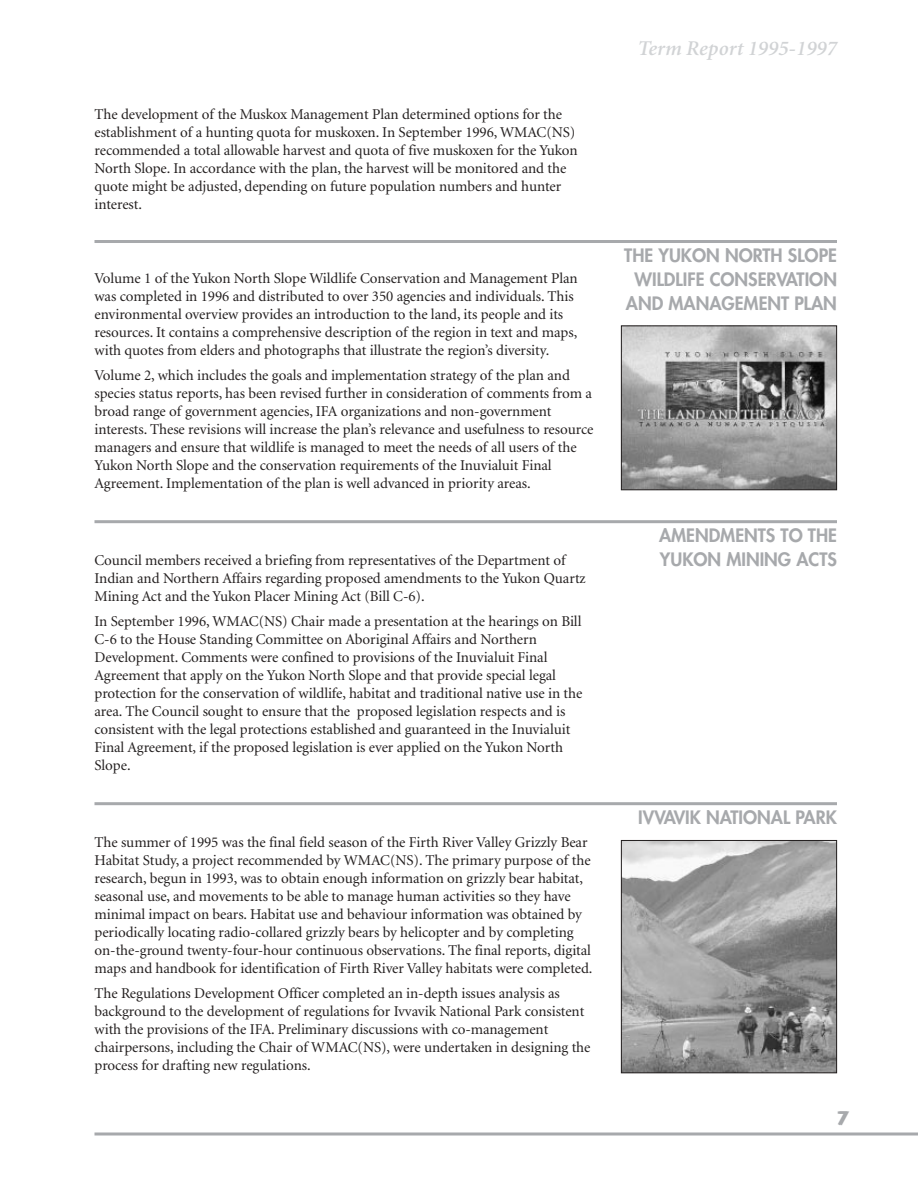
<style>
.page{position:relative;width:918px;height:1188px;background:#fff}
.page>*{position:absolute;margin:0;border:0;box-sizing:border-box;transform-origin:0 0}
.t1{font:italic 600 21px "Minion";color:#d1d3d5}
.t2{font:800 18px/24px "Futura";color:#a7a9ac;text-align:center}
.t3{font:15px/18px "Minion";letter-spacing:-.005em;color:#231f1f}
</style>
<div class="page">
<hr style="left:94px;top:240px;width:743px;height:3px;background:#a7a9ac">
<img style="left:623px;top:328px;width:212px;height:160px">
<div style="left:621px;top:326px;width:216px;height:164px;border:1px solid #231f1f"></div>
<hr style="left:94px;top:520px;width:743px;height:3px;background:#a7a9ac">
<hr style="left:94px;top:802px;width:743px;height:3px;background:#a7a9ac">
<img style="left:623px;top:842px;width:212px;height:229px">
<div style="left:621px;top:840px;width:216px;height:233px;border:1px solid #231f1f"></div>
<svg style="left:94px;top:1132px;width:824px;height:4px;background:#bcbec0"></svg>
<p class="t3" style="left:94px;top:106px;width:485px">The development of the Muskox Management Plan determined options for the establishment of a hunting quota for muskoxen. In September 1996, WMAC(NS) recommended a total allowable harvest and quota of five muskoxen for the Yukon North Slope. In accordance with the plan, the harvest will be monitored and the quote might be adjusted, depending on future population numbers and hunter interest.</p>
<p class="t3" style="left:94px;top:270px;width:485px">Volume 1 of the Yukon North Slope Wildlife Conservation and Management Plan was completed in 1996 and distributed to over 350 agencies and individuals. This environmental overview provides an introduction to the land, its people and its resources. It contains a comprehensive description of the region in text and maps, with quotes from elders and photographs that illustrate the region’s diversity.</p>
<p class="t3" style="left:94px;top:368px;width:500px">Volume 2, which includes the goals and implementation strategy of the plan and species status reports, has been revised further in consideration of comments from a broad range of government agencies, IFA organizations and non-government interests. These revisions will increase the plan’s relevance and usefulness to resource managers and ensure that wildlife is managed to meet the needs of all users of the Yukon North Slope and the conservation requirements of the Inuvialuit Final Agreement. Implementation of the plan is well advanced in priority areas.</p>
<p class="t3" style="left:94px;top:552px;width:493px">Council members received a briefing from representatives of the Department of<br>Indian and Northern Affairs regarding proposed amendments to the Yukon Quartz<br>Mining Act and the Yukon Placer Mining Act (Bill C-6).</p>
<p class="t3" style="left:94px;top:614px;width:489px">In September 1996, WMAC(NS) Chair made a presentation at the hearings on Bill C-6 to the House Standing Committee on Aboriginal Affairs and Northern Development. Comments were confined to provisions of the Inuvialuit Final Agreement that apply on the Yukon North Slope and that provide special legal protection for the conservation of wildlife, habitat and traditional native use in the area. The Council sought to ensure that the proposed legislation respects and is consistent with the legal protections established and guaranteed in the Inuvialuit Final Agreement, if the proposed legislation is ever applied on the Yukon North Slope.</p>
<p class="t3" style="left:94px;top:834px;width:500px">The summer of 1995 was the final field season of the Firth River Valley Grizzly Bear Habitat Study, a project recommended by WMAC(NS). The primary purpose of the research, begun in 1993, was to obtain enough information on grizzly bear habitat, seasonal use, and movements to be able to manage human activities so they have minimal impact on bears. Habitat use and behaviour information was obtained by periodically locating radio-collared grizzly bears by helicopter and by completing on-the-ground twenty-four-hour continuous observations. The final reports, digital maps and handbook for identification of Firth River Valley habitats were completed.</p>
<p class="t3" style="left:94px;top:986px;width:497px">The Regulations Development Officer completed an in-depth issues analysis as background to the development of regulations for Ivvavik National Park consistent with the provisions of the IFA. Preliminary discussions with co-management chairpersons, including the Chair of WMAC(NS), were undertaken in designing the process for drafting new regulations.</p>
<h1 class="t1" style="left:638px;top:40px;width:201px">Term Report 1995-1997</h1>
<p class="t2" style="left:624px;top:244px;width:214px">THE YUKON NORTH SLOPE<br>WILDLIFE CONSERVATION<br>AND MANAGEMENT PLAN</p>
<p class="t2" style="left:659px;top:524px;width:179px;text-align:left">AMENDMENTS TO THE<br>YUKON MINING ACTS</p>
<p class="t2" style="left:638px;top:806px;width:200px">IVVAVIK NATIONAL PARK</p>
<p class="t2" style="left:837px;top:1108px;width:12px">7</p>
</div>
